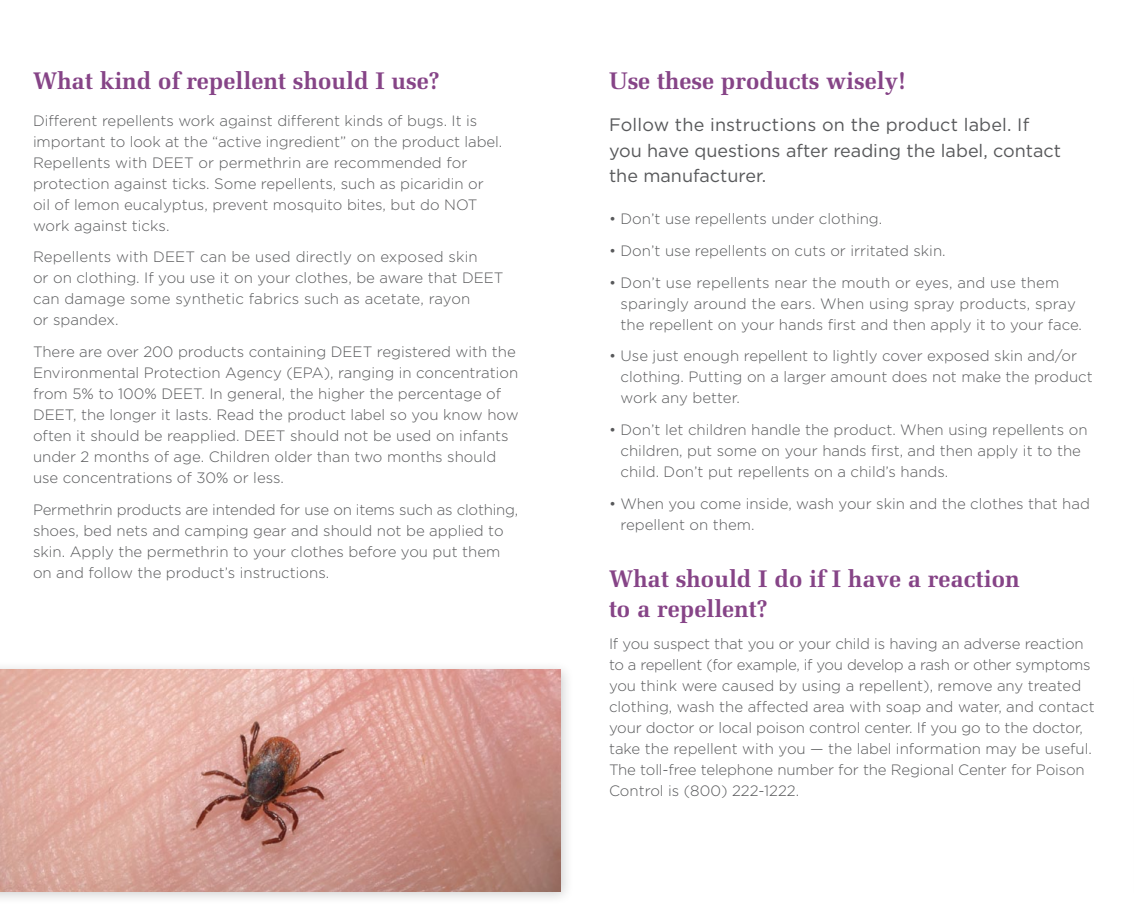
<style>
.page{position:relative;width:1134px;height:918px;background:#fff}
.page>*{position:absolute;margin:0;border:0;box-sizing:border-box;transform-origin:0 0}
.t1{font:700 24px/30px "Melior";color:#864487}
.t2{font:18px/25.5px "Gotham";color:#58595b}
.t3{font:300 15px/21px "Gotham";color:#58595b}
</style>
<div class="page">
<div style="left:0;top:660px;width:574px;height:245px;background:#000;opacity:.2"></div>
<img style="left:0;top:670px;width:560px;height:221px">
<h1 class="t1" style="left:33px;top:66px;width:408px">What kind of repellent should I use?</h1>
<p class="t3" style="left:33px;top:110px;width:471px">Different repellents work against different kinds of bugs. It is important to look at the “active ingredient” on the product label.<br>Repellents with DEET or permethrin are recommended for protection against ticks. Some repellents, such as picaridin or oil of lemon eucalyptus, prevent mosquito bites, but do NOT work against ticks.</p>
<p class="t3" style="left:33px;top:247px;width:472px">Repellents with DEET can be used directly on exposed skin<br>or on clothing. If you use it on your clothes, be aware that DEET can damage some synthetic fabrics such as acetate, rayon<br>or spandex.</p>
<p class="t3" style="left:33px;top:341px;width:487px">There are over 200 products containing DEET registered with the Environmental Protection Agency (EPA), ranging in concentration from 5% to 100% DEET. In general, the higher the percentage of DEET, the longer it lasts. Read the product label so you know how often it should be reapplied. DEET should not be used on infants under 2 months of age. Children older than two months should use concentrations of 30% or less.</p>
<p class="t3" style="left:33px;top:499px;width:487px">Permethrin products are intended for use on items such as clothing, shoes, bed nets and camping gear and should not be applied to skin. Apply the permethrin to your clothes before you put them on and follow the product’s instructions.</p>
<h1 class="t1" style="left:609px;top:66px;width:299px">Use these products wisely!</h1>
<p class="t2" style="left:609px;top:112px;width:454px">Follow the instructions on the product label. If you have questions after reading the label, contact the manufacturer.</p>
<p class="t3" style="left:609px;top:208px;width:275px">• Don’t use repellents under clothing.</p>
<p class="t3" style="left:609px;top:240px;width:338px">• Don’t use repellents on cuts or irritated skin.</p>
<p class="t3" style="left:621px;top:272px;width:463px;text-indent:-12px">• Don’t use repellents near the mouth or eyes, and use them sparingly around the ears. When using spray products, spray the repellent on your hands first and then apply it to your face.</p>
<p class="t3" style="left:621px;top:346px;width:474px;text-indent:-12px">• Use just enough repellent to lightly cover exposed skin and/or clothing. Putting on a larger amount does not make the product work any better.</p>
<p class="t3" style="left:621px;top:419px;width:468px;text-indent:-12px">• Don’t let children handle the product. When using repellents on children, put some on your hands first, and then apply it to the child. Don’t put repellents on a child’s hands.</p>
<p class="t3" style="left:621px;top:493px;width:471px;text-indent:-12px">• When you come inside, wash your skin and the clothes that had repellent on them.</p>
<h1 class="t1" style="left:609px;top:563px;width:412px">What should I do if I have a reaction to a repellent?</h1>
<p class="t3" style="left:609px;top:633px;width:487px">If you suspect that you or your child is having an adverse reaction to a repellent (for example, if you develop a rash or other symptoms you think were caused by using a repellent), remove any treated clothing, wash the affected area with soap and water, and contact your doctor or local poison control center. If you go to the doctor, take the repellent with you — the label information may be useful.<br>The toll-free telephone number for the Regional Center for Poison Control is (800) 222-1222.</p>
</div>
